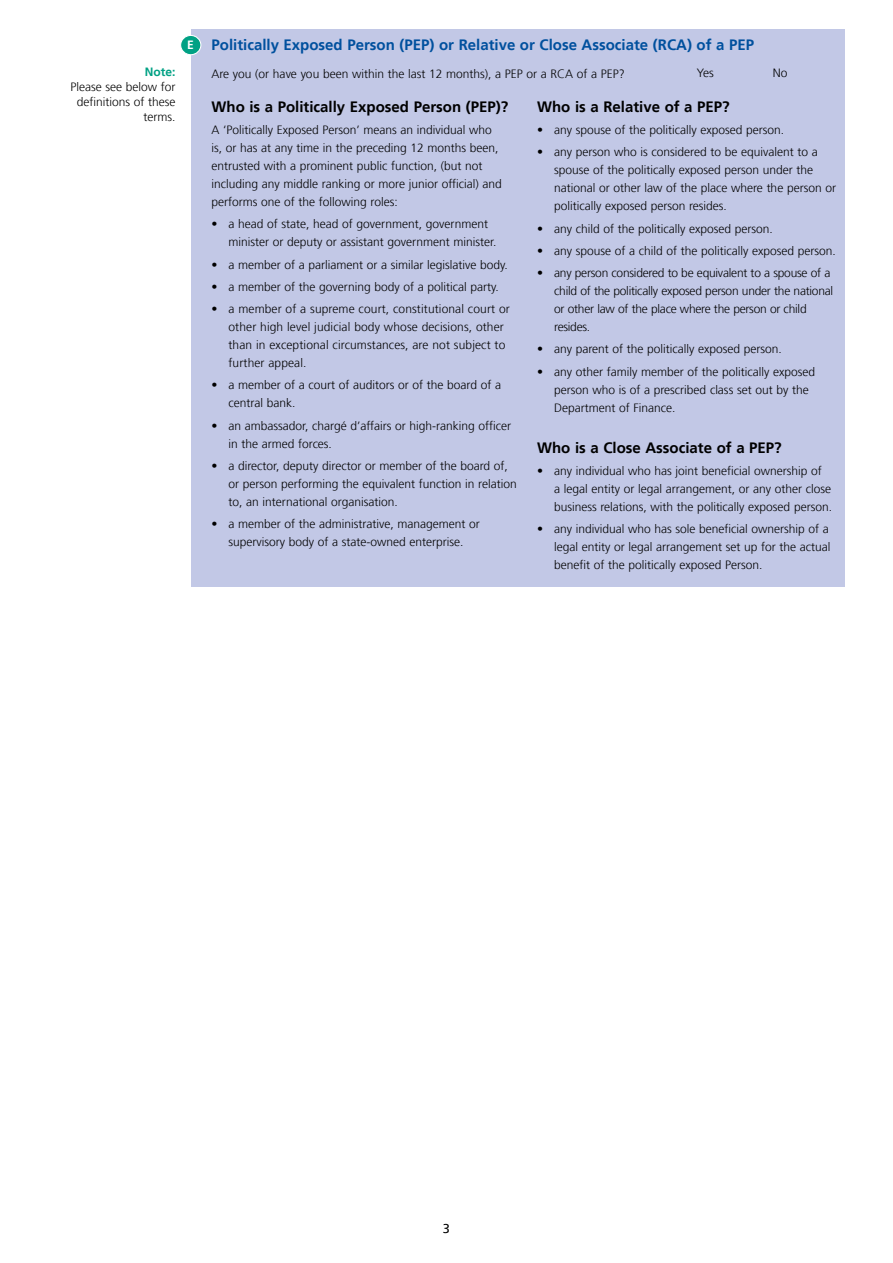
<style>
.page{position:relative;width:893px;height:1263px;background:#fff}
.page>*{position:absolute;margin:0;border:0;box-sizing:border-box;transform-origin:0 0}
.t1{font:700 15px "Frutiger";color:#000}
.t2{font:700 15px "Frutiger";color:#00509e}
.t3{font:12.75px "Frutiger";color:#000}
.t4{font:300 12px/18px "Frutiger";color:#000}
.t5{font:300 12px/18px "Frutiger";letter-spacing:-.02em;color:#000}
.t6{font:700 12px "Frutiger";color:#00a184}
.s1{font-size:12px;color:#fff}
</style>
<div class="page">
<div style="left:191px;top:30px;width:654px;height:557px;background:#c2c8e6"></div>
<div style="left:181px;top:35px;width:20px;height:20px;background:#00a184;border-radius:50%"></div>
<div style="left:180px;top:35px;width:21px;height:20px;border:1px solid #fff;border-radius:50%"></div>
<p class="t2" style="left:187px;top:36px;width:569px"><span class="s1">E</span> Politically Exposed Person (PEP) or Relative or Close Associate (RCA) of a PEP</p>
<p class="t6" style="left:145px;top:64px;width:32px">Note:</p>
<p class="t4" style="left:211px;top:65px;width:415px">Are you (or have you been within the last 12 months), a PEP or a RCA of a PEP?</p>
<p class="t4" style="left:697px;top:64px;width:18px">Yes</p>
<p class="t4" style="left:773px;top:64px;width:16px">No</p>
<p class="t4" style="left:70px;top:79px;width:107px;line-height:15px;text-align:right">Please see below for definitions of these terms.</p>
<p class="t1" style="left:537px;top:98px;width:194px">Who is a Relative of a PEP?</p>
<p class="t4" style="left:537px;top:121px;width:249px">• any spouse of the politically exposed person.</p>
<p class="t4" style="left:554px;top:143px;width:283px;text-indent:-17px">• any person who is considered to be equivalent to a spouse of the politically exposed person under the national or other law of the place where the person or politically exposed person resides.</p>
<p class="t4" style="left:537px;top:220px;width:237px">• any child of the politically exposed person.</p>
<p class="t4" style="left:537px;top:242px;width:300px">• any spouse of a child of the politically exposed person.</p>
<p class="t5" style="left:554px;top:264px;width:281px;text-indent:-17px">• any person considered to be equivalent to a spouse of a child of the politically exposed person under the national or other law of the place where the person or child resides.</p>
<p class="t4" style="left:537px;top:340px;width:246px">• any parent of the politically exposed person.</p>
<p class="t4" style="left:554px;top:363px;width:263px;text-indent:-17px">• any other family member of the politically exposed person who is of a prescribed class set out by the<br>Department of Finance.</p>
<p class="t1" style="left:537px;top:438px;width:246px">Who is a Close Associate of a PEP?</p>
<p class="t4" style="left:554px;top:462px;width:279px;text-indent:-17px">• any individual who has joint beneficial ownership of<br>a legal entity or legal arrangement, or any other close business relations, with the politically exposed person.</p>
<p class="t4" style="left:554px;top:520px;width:278px;text-indent:-17px">• any individual who has sole beneficial ownership of a legal entity or legal arrangement set up for the actual benefit of the politically exposed Person.</p>
<p class="t1" style="left:212px;top:98px;width:298px">Who is a Politically Exposed Person (PEP)?</p>
<p class="t4" style="left:212px;top:121px;width:292px">A ‘Politically Exposed Person’ means an individual who is, or has at any time in the preceding 12 months been, entrusted with a prominent public function, (but not including any middle ranking or more junior official) and performs one of the following roles:</p>
<p class="t4" style="left:229px;top:215px;width:269px;text-indent:-17px">• a head of state, head of government, government minister or deputy or assistant government minister.</p>
<p class="t4" style="left:212px;top:256px;width:298px">• a member of a parliament or a similar legislative body.</p>
<p class="t4" style="left:212px;top:278px;width:289px">• a member of the governing body of a political party.</p>
<p class="t4" style="left:229px;top:300px;width:283px;text-indent:-17px">• a member of a supreme court, constitutional court or other high level judicial body whose decisions, other than in exceptional circumstances, are not subject to further appeal.</p>
<p class="t4" style="left:229px;top:376px;width:274px;text-indent:-17px">• a member of a court of auditors or of the board of a central bank.</p>
<p class="t4" style="left:229px;top:417px;width:284px;text-indent:-17px">• an ambassador, chargé d’affairs or high-ranking officer in the armed forces.</p>
<p class="t4" style="left:229px;top:457px;width:290px;text-indent:-17px">• a director, deputy director or member of the board of, or person performing the equivalent function in relation to, an international organisation.</p>
<p class="t4" style="left:212px;top:515px;width:270px;text-align:center">• a member of the administrative, management or supervisory body of a state-owned enterprise.</p>
<p class="t3" style="left:443px;top:1221px;width:9px">3</p>
</div>
